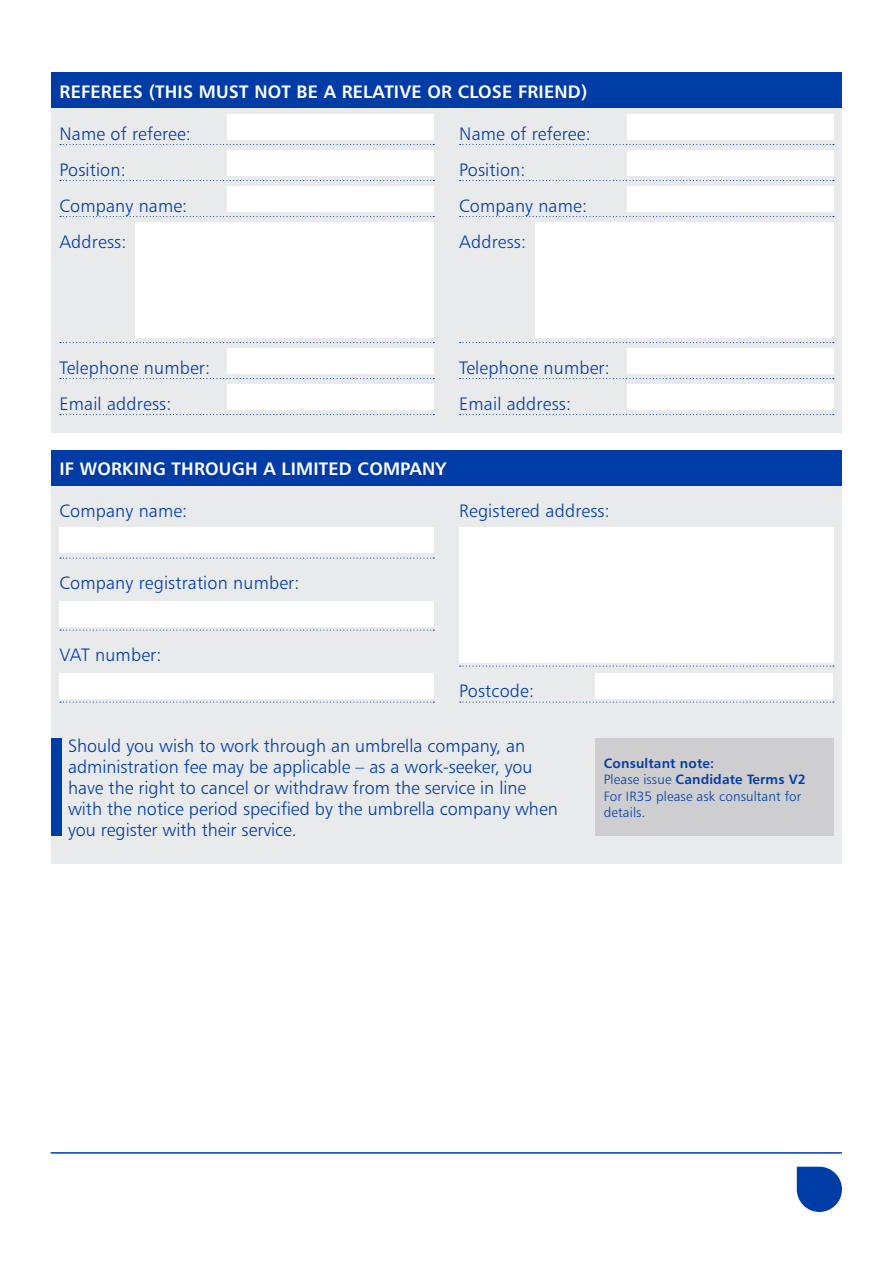
<style>
.page{position:relative;width:893px;height:1263px;background:#fff}
.page>*{position:absolute;margin:0;border:0;box-sizing:border-box;transform-origin:0 0}
.t1{font:18px/36px "Humanist 777 BT Light B";color:#003ca6}
.t2{font:18px "Humanist 777 BT Bold B";letter-spacing:.01em;color:#fff}
.t3{font:13.5px/16.5px "Humanist 777 BT Bold B";letter-spacing:.01em;color:#003ca6}
.t4{font:13.5px/16.5px "Humanist 777 BT Light B";letter-spacing:.01em;color:#003ca6}
.s1{font-family:"Humanist 777 BT Light B"}
</style>
<div class="page">
<div style="left:51px;top:108px;width:791px;height:324px;background:#e9eaeb"></div>
<div style="left:51px;top:485px;width:791px;height:379px;background:#e9eaeb"></div>
<svg style="left:60px;top:144px;width:374px;height:1px"></svg>
<svg style="left:60px;top:180px;width:374px;height:1px"></svg>
<svg style="left:60px;top:216px;width:374px;height:1px"></svg>
<svg style="left:60px;top:342px;width:374px;height:1px"></svg>
<svg style="left:60px;top:378px;width:374px;height:1px"></svg>
<svg style="left:60px;top:414px;width:374px;height:1px"></svg>
<svg style="left:60px;top:557px;width:374px;height:2px"></svg>
<svg style="left:60px;top:629px;width:374px;height:2px"></svg>
<svg style="left:60px;top:701px;width:374px;height:2px"></svg>
<svg style="left:460px;top:144px;width:374px;height:1px"></svg>
<svg style="left:460px;top:180px;width:374px;height:1px"></svg>
<svg style="left:460px;top:216px;width:374px;height:1px"></svg>
<svg style="left:460px;top:342px;width:374px;height:1px"></svg>
<svg style="left:460px;top:378px;width:374px;height:1px"></svg>
<svg style="left:460px;top:414px;width:374px;height:1px"></svg>
<svg style="left:460px;top:665px;width:374px;height:2px"></svg>
<svg style="left:460px;top:701px;width:374px;height:2px"></svg>
<div style="left:51px;top:73px;width:790px;height:35px;background:#003ca6"></div>
<div style="left:51px;top:450px;width:790px;height:35px;background:#003ca6"></div>
<hr style="left:51px;top:1152px;width:791px;height:2px;background:#003ca6">
<svg style="left:797px;top:1167px;width:45px;height:45px;background:#285bb4"></svg>
<div style="left:51px;top:738px;width:10px;height:98px;background:#003ca6"></div>
<div style="left:595px;top:738px;width:238px;height:98px;background:#ceced0"></div>
<div style="left:227px;top:114px;width:207px;height:26px;background:#fff"></div>
<div style="left:60px;top:527px;width:374px;height:26px;background:#fff"></div>
<div style="left:627px;top:114px;width:206px;height:26px;background:#fff"></div>
<div style="left:227px;top:150px;width:207px;height:26px;background:#fff"></div>
<div style="left:627px;top:150px;width:206px;height:26px;background:#fff"></div>
<div style="left:459px;top:527px;width:374px;height:136px;background:#fff"></div>
<div style="left:227px;top:186px;width:207px;height:26px;background:#fff"></div>
<div style="left:627px;top:186px;width:206px;height:26px;background:#fff"></div>
<div style="left:227px;top:348px;width:207px;height:26px;background:#fff"></div>
<div style="left:60px;top:601px;width:374px;height:26px;background:#fff"></div>
<div style="left:60px;top:673px;width:374px;height:26px;background:#fff"></div>
<div style="left:595px;top:673px;width:238px;height:26px;background:#fff"></div>
<div style="left:627px;top:348px;width:206px;height:26px;background:#fff"></div>
<div style="left:227px;top:384px;width:207px;height:26px;background:#fff"></div>
<div style="left:627px;top:384px;width:206px;height:26px;background:#fff"></div>
<div style="left:135px;top:222px;width:299px;height:116px;background:#fff"></div>
<div style="left:535px;top:222px;width:298px;height:116px;background:#fff"></div>
<p class="t2" style="left:60px;top:80px;width:529px">REFEREES (THIS MUST NOT BE A RELATIVE OR CLOSE FRIEND)</p>
<p class="t1" style="left:60px;top:115px;width:133px">Name of referee:<br>Position:<br>Company name:<br>Address:</p>
<p class="t1" style="left:459px;top:115px;width:133px">Name of referee:<br>Position:<br>Company name:<br>Address:</p>
<p class="t1" style="left:60px;top:349px;width:152px">Telephone number:<br>Email address:</p>
<p class="t1" style="left:459px;top:349px;width:152px">Telephone number:<br>Email address:</p>
<p class="t2" style="left:60px;top:457px;width:388px">IF WORKING THROUGH A LIMITED COMPANY</p>
<p class="t1" style="left:60px;top:493px;width:129px">Company name:</p>
<p class="t1" style="left:459px;top:493px;width:152px">Registered address:</p>
<p class="t1" style="left:60px;top:565px;width:241px">Company registration number:</p>
<p class="t1" style="left:60px;top:637px;width:103px">VAT number:</p>
<p class="t1" style="left:459px;top:673px;width:76px">Postcode:</p>
<p class="t1" style="left:68px;top:735px;width:491px;line-height:21px">Should you wish to work through an umbrella company, an administration fee may be applicable – as a work-seeker, you have the right to cancel or withdraw from the service in line with the notice period specified by the umbrella company when you register with their service.</p>
<p class="t3" style="left:604px;top:754px;width:204px">Consultant note:<br><span class="s1">Please issue</span> Candidate Terms V2</p>
<p class="t4" style="left:604px;top:787px;width:199px">For IR35 please ask consultant for details.</p>
</div>
